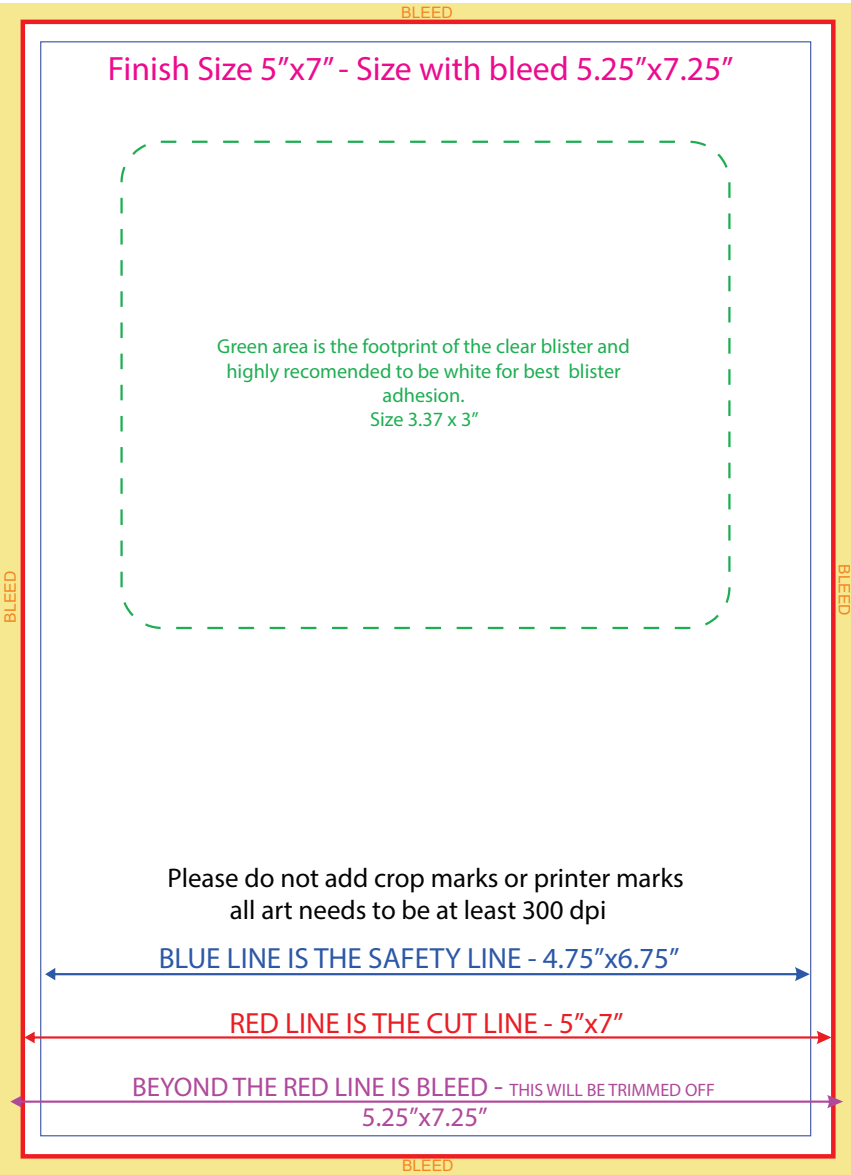
<style>
.page{position:relative;width:851px;height:1175px;background:#fff}
.page>*{position:absolute;margin:0;border:0;box-sizing:border-box;transform-origin:0 0}
.t1{font:33.75px "Myriad Pro";color:#ec0b8e}
.t2{font:29.25px "Myriad Pro";color:#2c58a7}
.t3{font:29.25px "Myriad Pro";color:#e91d24}
.t4{font:27px/32.4px "Myriad Pro";color:#040503;text-align:center}
.t5{font:27px/29.2px "Myriad Pro";color:#b0499b;text-align:center}
.t6{font:20.25px/24.3px "Myriad Pro";color:#1eae52;text-align:center}
.t7{font:15.75px "Arial";color:#f48521}
.s1{font-size:29.25px}
.s2{font-size:18px}
</style>
<div class="page">
<div style="left:0;top:3px;width:850px;height:1171px;background:#f5e891"></div>
<div style="left:21px;top:20px;width:814px;height:1138px;background:#fff;border:4px solid #ee1d23"></div>
<div style="left:40px;top:41px;width:771px;height:1095px;background:#fff;border:1px solid #3952a3"></div>
<svg style="left:45px;top:967px;width:764px;height:14px"></svg>
<svg style="left:24px;top:1030px;width:807px;height:14px"></svg>
<svg style="left:10px;top:1095px;width:833px;height:13px"></svg>
<p class="t7" style="left:401px;top:1px;width:53px">BLEED</p>
<h1 class="t1" style="left:108px;top:48px;width:627px">Finish Size 5”x7” - Size with bleed 5.25”x7.25”</h1>
<p class="t7" style="left:-1px;top:622px;width:53px;rotate:-90deg">BLEED</p>
<p class="t6" style="left:217px;top:334px;width:414px">Green area is the footprint of the clear blister and highly recomended to be white for best blister adhesion.<br>Size 3.37 x 3”</p>
<h3 class="t4" style="left:167px;top:861px;width:518px">Please do not add crop marks or printer marks all art needs to be at least 300 dpi</h3>
<h2 class="t2" style="left:159px;top:940px;width:522px">BLUE LINE IS THE SAFETY LINE - 4.75”x6.75”</h2>
<h2 class="t3" style="left:229px;top:1005px;width:395px">RED LINE IS THE CUT LINE - 5”x7”</h2>
<h3 class="t5" style="left:132px;top:1072px;width:584px">BEYOND THE RED LINE IS BLEED <span class="s1">-</span> <span class="s2">THIS WILL BE TRIMMED OFF<br></span>5.25”x7.25”</h3>
<p class="t7" style="left:402px;top:1154px;width:53px">BLEED</p>
<p class="t7" style="left:855px;top:564px;width:53px;rotate:90deg">BLEED</p>
</div>
